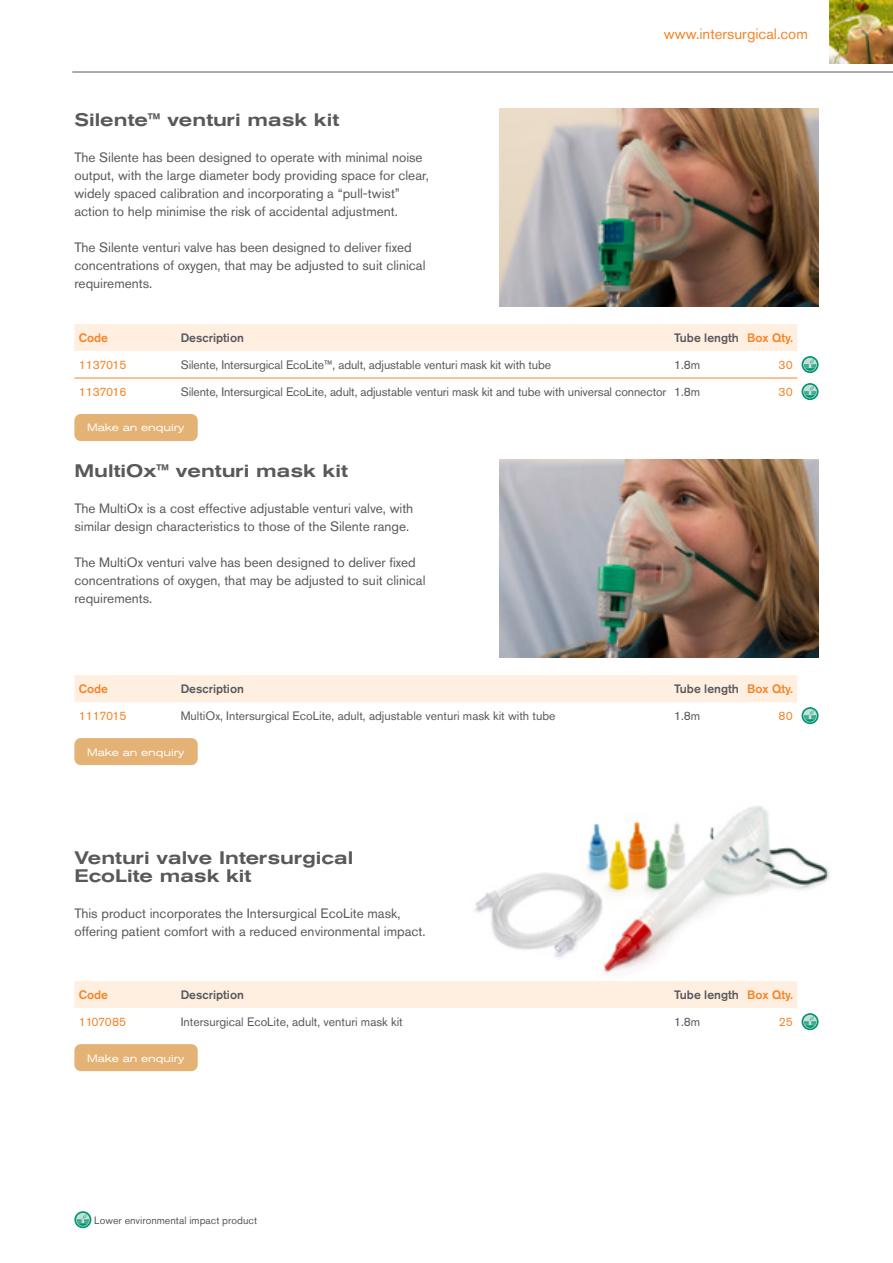
<style>
.page{position:relative;width:893px;height:1263px;background:#fff}
.page>*{position:absolute;margin:0;border:0;box-sizing:border-box;transform-origin:0 0}
.t1{font:500 expanded 18px/18px "Akzidenz Grotesk Pro";color:#58595b}
.t2{font:15px "Akzidenz Grotesk Pro";color:#f58427}
.t3{font:13.5px/18px "Akzidenz Grotesk Pro";color:#58595b}
.t4{font:12.15px "Akzidenz Grotesk Pro";letter-spacing:-.01em;color:#58595b}
.t5{font:500 12.15px "Akzidenz Grotesk Pro";color:#58595b}
.t6{font:12.15px "Akzidenz Grotesk Pro";letter-spacing:-.02em;color:#f58427}
.t7{font:500 12.15px "Akzidenz Grotesk Pro";color:#f58427}
.t8{font:12.15px "Akzidenz Grotesk Pro";color:#f58427}
.t9{font:expanded 10.5px "Akzidenz Grotesk Pro";color:#fff}
.t10{font:10.5px "Akzidenz Grotesk Pro";color:#58595b}
.s1{color:#f58427}
</style>
<div class="page">
<hr style="left:72px;top:72px;width:821px;height:1px;background:#58595b">
<img style="left:829px;top:0;width:64px;height:63px">
<img style="left:475px;top:806px;width:355px;height:167px">
<svg style="left:74px;top:1211px;width:17px;height:17px"></svg>
<svg style="left:74px;top:981px;width:745px;height:49px"></svg>
<img style="left:500px;top:108px;width:319px;height:198px">
<hr style="left:74px;top:378px;width:107px;height:1px;background:#f58427">
<hr style="left:181px;top:378px;width:493px;height:1px;background:#f58427">
<hr style="left:674px;top:378px;width:68px;height:1px;background:#f58427">
<hr style="left:742px;top:378px;width:55px;height:1px;background:#f58427">
<svg style="left:74px;top:324px;width:745px;height:49px"></svg>
<svg style="left:801px;top:383px;width:18px;height:17px"></svg>
<img style="left:500px;top:459px;width:319px;height:198px">
<svg style="left:74px;top:675px;width:745px;height:49px"></svg>
<div style="left:74px;top:414px;width:124px;height:27px;background:#e4b275;border-radius:6px"></div>
<div style="left:74px;top:738px;width:124px;height:27px;background:#e4b275;border-radius:6px"></div>
<div style="left:74px;top:1044px;width:124px;height:27px;background:#e4b275;border-radius:6px"></div>
<h1 class="t1" style="left:74px;top:111px;width:266px">Silente™ venturi mask kit</h1>
<p class="t3" style="left:74px;top:148px;width:356px">The Silente has been designed to operate with minimal noise output, with the large diameter body providing space for clear, widely spaced calibration and incorporating a “pull-twist” action to help minimise the risk of accidental adjustment.</p>
<p class="t3" style="left:74px;top:238px;width:353px">The Silente venturi valve has been designed to deliver fixed concentrations of oxygen, that may be adjusted to suit clinical requirements.</p>
<p class="t2" style="left:664px;top:24px;width:146px">www.intersurgical.com</p>
<p class="t7" style="left:79px;top:330px;width:31px">Code</p>
<p class="t5" style="left:181px;top:330px;width:65px">Description</p>
<p class="t5" style="left:674px;top:330px;width:121px">Tube length <span class="s1">Box Qty.</span></p>
<p class="t6" style="left:79px;top:357px;width:50px">1137015</p>
<p class="t4" style="left:181px;top:357px;width:372px">Silente, Intersurgical EcoLite™, adult, adjustable venturi mask kit with tube</p>
<p class="t4" style="left:674px;top:357px;width:28px">1.8m</p>
<p class="t8" style="left:779px;top:357px;width:16px">30</p>
<p class="t6" style="left:79px;top:384px;width:50px">1137016</p>
<p class="t4" style="left:181px;top:384px;width:521px">Silente, Intersurgical EcoLite, adult, adjustable venturi mask kit and tube with universal connector 1.8m</p>
<p class="t8" style="left:779px;top:384px;width:16px">30</p>
<p class="t9" style="left:87px;top:421px;width:99px">Make an enquiry</p>
<h1 class="t1" style="left:74px;top:462px;width:275px">MultiOx™ venturi mask kit</h1>
<p class="t3" style="left:74px;top:499px;width:340px">The MultiOx is a cost effective adjustable venturi valve, with similar design characteristics to those of the Silente range.</p>
<p class="t3" style="left:74px;top:553px;width:353px">The MultiOx venturi valve has been designed to deliver fixed concentrations of oxygen, that may be adjusted to suit clinical requirements.</p>
<p class="t7" style="left:79px;top:681px;width:31px">Code</p>
<p class="t5" style="left:181px;top:681px;width:65px">Description</p>
<p class="t5" style="left:674px;top:681px;width:121px">Tube length <span class="s1">Box Qty.</span></p>
<p class="t6" style="left:79px;top:708px;width:50px">1117015</p>
<p class="t4" style="left:181px;top:708px;width:376px">MultiOx, Intersurgical EcoLite, adult, adjustable venturi mask kit with tube</p>
<p class="t4" style="left:674px;top:708px;width:28px">1.8m</p>
<p class="t8" style="left:779px;top:708px;width:16px">80</p>
<p class="t9" style="left:87px;top:745px;width:99px">Make an enquiry</p>
<h1 class="t1" style="left:74px;top:849px;width:280px">Venturi valve Intersurgical<br>EcoLite mask kit</h1>
<p class="t3" style="left:74px;top:904px;width:353px">This product incorporates the Intersurgical EcoLite mask, offering patient comfort with a reduced environmental impact.</p>
<p class="t7" style="left:79px;top:987px;width:31px">Code</p>
<p class="t5" style="left:181px;top:987px;width:65px">Description</p>
<p class="t5" style="left:674px;top:987px;width:121px">Tube length <span class="s1">Box Qty.</span></p>
<p class="t6" style="left:79px;top:1014px;width:49px">1107085</p>
<p class="t4" style="left:181px;top:1014px;width:224px">Intersurgical EcoLite, adult, venturi mask kit</p>
<p class="t4" style="left:674px;top:1014px;width:28px">1.8m</p>
<p class="t8" style="left:779px;top:1014px;width:16px">25</p>
<p class="t9" style="left:87px;top:1051px;width:99px">Make an enquiry</p>
<p class="t10" style="left:94px;top:1214px;width:164px">Lower environmental impact product</p>
</div>
